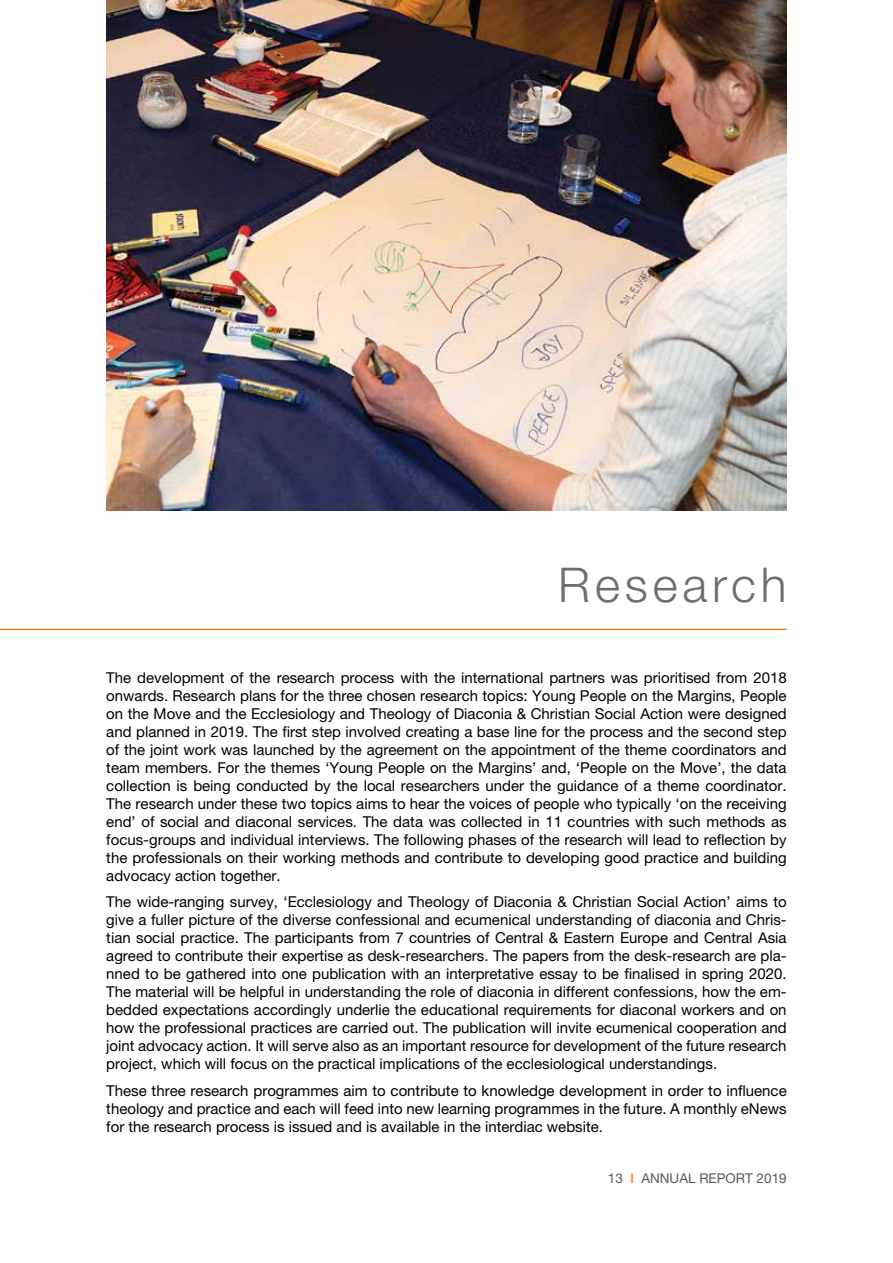
<style>
.page{position:relative;width:893px;height:1263px;background:#fff}
.page>*{position:absolute;margin:0;border:0;box-sizing:border-box;transform-origin:0 0}
.t1{font:300 48px "Helvetica Neue LT Pro";letter-spacing:.1em;color:#6d6e71}
.t2{font:15px/18px "Helvetica Neue LT Pro";color:#000;text-align:justify}
.t3{font:13.5px "Helvetica Neue LT Pro";color:#58595b}
.s1{font-weight:700;color:#f89848}
</style>
<div class="page">
<hr style="left:0;top:629px;width:787px;height:1px;background:#f58220">
<img style="left:106px;top:0;width:681px;height:510px">
<h1 class="t1" style="left:558px;top:555px;width:230px">Research</h1>
<p class="t2" style="left:106px;top:668px;width:682px">The development of the research process with the international partners was prioritised from 2018 onwards. Research plans for the three chosen research topics: Young People on the Margins, People on the Move and the Ecclesiology and Theology of Diaconia &amp; Christian Social Action were designed and planned in 2019. The first step involved creating a base line for the process and the second step of the joint work was launched by the agreement on the appointment of the theme coordinators and team members. For the themes ‘Young People on the Margins’ and, ‘People on the Move’, the data collection is being conducted by the local researchers under the guidance of a theme coordinator.<br>The research under these two topics aims to hear the voices of people who typically ‘on the receiving end’ of social and diaconal services. The data was collected in 11 countries with such methods as focus-groups and individual interviews. The following phases of the research will lead to reflection by the professionals on their working methods and contribute to developing good practice and building advocacy action together.</p>
<p class="t2" style="left:106px;top:892px;width:682px">The wide-ranging survey, ‘Ecclesiology and Theology of Diaconia &amp; Christian Social Action’ aims to give a fuller picture of the diverse confessional and ecumenical understanding of diaconia and Chris&shy;tian social practice. The participants from 7 countries of Central &amp; Eastern Europe and Central Asia agreed to contribute their expertise as desk-researchers. The papers from the desk-research are pla&shy;nned to be gathered into one publication with an interpretative essay to be finalised in spring 2020.<br>The material will be helpful in understanding the role of diaconia in different confessions, how the em&shy;bedded expectations accordingly underlie the educational requirements for diaconal workers and on how the professional practices are carried out. The publication will invite ecumenical cooperation and joint advocacy action. It will serve also as an important resource for development of the future research project, which will focus on the practical implications of the ecclesiological understandings.</p>
<p class="t2" style="left:106px;top:1081px;width:682px">These three research programmes aim to contribute to knowledge development in order to influence theology and practice and each will feed into new learning programmes in the future. A monthly eNews for the research process is issued and is available in the interdiac website.</p>
<p class="t3" style="left:608px;top:1170px;width:180px">13 <span class="s1">l</span> ANNUAL REPORT 2019</p>
</div>
